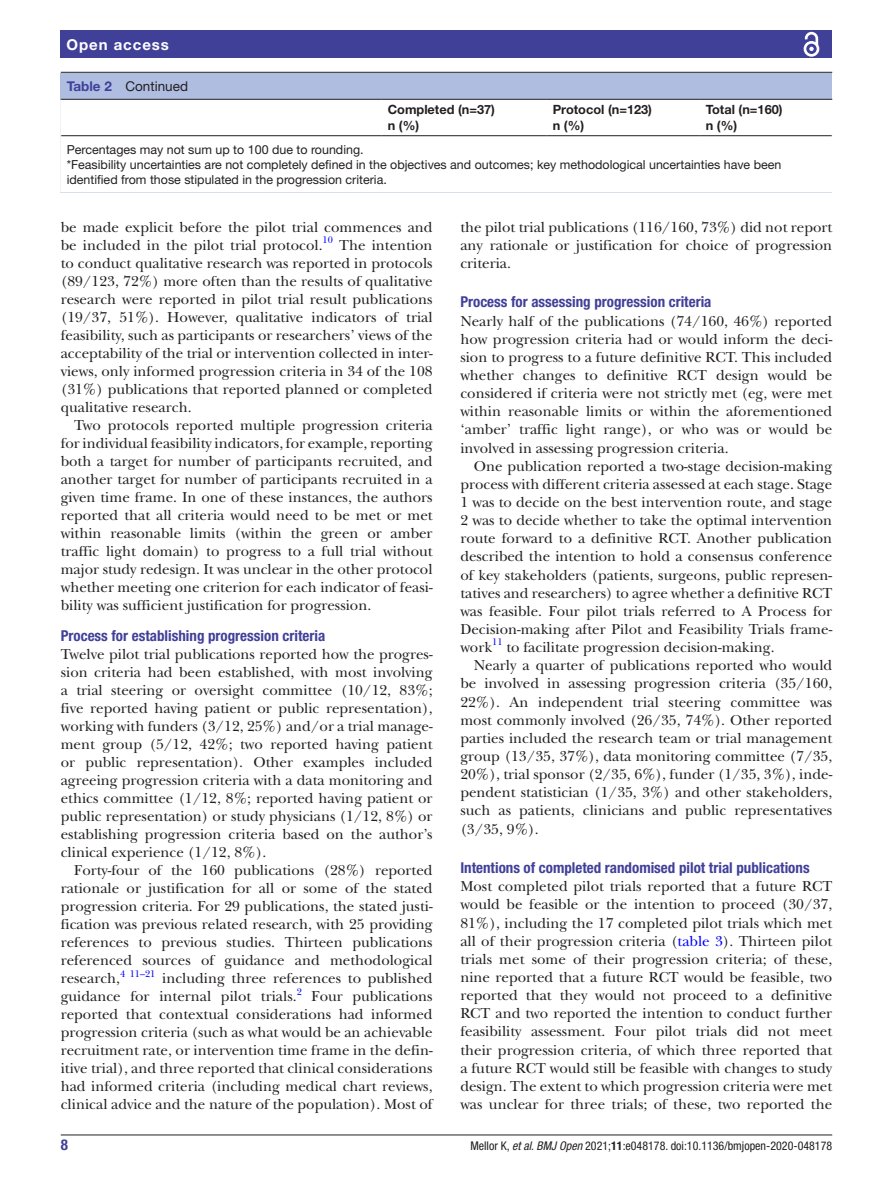
<style>
.page{position:relative;width:893px;height:1191px;background:#fff}
.page>*{position:absolute;margin:0;border:0;box-sizing:border-box;transform-origin:0 0}
.t1{font:15px/18px "New Baskerville";color:#231f20;text-align:justify}
.t2{font:700 condensed 15px "Helvetica Neue LT Std";color:#414099}
.t3{font:700 15px "Helvetica Neue LT Std";letter-spacing:.065em;color:#fff}
.t4{font:13.5px "Helvetica Neue LT Std";color:#231f20}
.t5{font:700 12.75px/15.3px "Helvetica Neue LT Std";color:#231f20}
.t6{font:12.45px/15px "Helvetica Neue LT Std";color:#231f20}
.t7{font:condensed 12px "Helvetica Neue LT Std";color:#231f20}
.t8{font:9.9px "New Baskerville";color:#00f}
.s1{font-weight:700;color:#414099}
.s2{color:#00f}
.s3{font-style:italic}
.s4{font-weight:700}
</style>
<div class="page">
<hr style="left:61px;top:1134px;width:771px;height:1px;background:#231f20">
<div style="left:61px;top:31px;width:771px;height:27px;background:#414099"></div>
<svg style="left:803px;top:31px;width:17px;height:26px"></svg>
<div style="left:61px;top:91px;width:771px;height:101px;background:#afbde1"></div>
<div style="left:61px;top:100px;width:771px;height:92px;background:#fff"></div>
<hr style="left:61px;top:99px;width:321px;height:1px;background:#231f20">
<hr style="left:61px;top:135px;width:321px;height:1px;background:#231f20">
<hr style="left:382px;top:99px;width:165px;height:1px;background:#231f20">
<hr style="left:382px;top:135px;width:165px;height:1px;background:#231f20">
<hr style="left:547px;top:99px;width:153px;height:1px;background:#231f20">
<hr style="left:547px;top:135px;width:153px;height:1px;background:#231f20">
<hr style="left:700px;top:99px;width:132px;height:1px;background:#231f20">
<hr style="left:700px;top:135px;width:132px;height:1px;background:#231f20">
<hr style="left:67px;top:153px;width:765px;height:1px;background:#fff">
<hr style="left:67px;top:183px;width:765px;height:1px;background:#fff">
<div style="left:61px;top:73px;width:771px;height:18px;background:#afbde1"></div>
<hr style="left:61px;top:72px;width:771px;height:1px;background:#231f20">
<p class="t3" style="left:66px;top:35px;width:104px">Open access</p>
<p class="t4" style="left:67px;top:78px;width:123px"><span class="s1">Table 2</span> Continued</p>
<p class="t5" style="left:388px;top:102px;width:109px">Completed (n=37) n (%)</p>
<p class="t5" style="left:553px;top:102px;width:101px">Protocol (n=123) n (%)</p>
<p class="t5" style="left:706px;top:102px;width:78px">Total (n=160) n (%)</p>
<p class="t6" style="left:67px;top:141px;width:716px">Percentages may not sum up to 100 due to rounding.<br>*Feasibility uncertainties are not completely defined in the objectives and outcomes; key methodological uncertainties have been identified from those stipulated in the progression criteria.</p>
<p class="t1" style="left:61px;top:218px;width:373px">be made explicit before the pilot trial commences and be included in the pilot trial protocol.</p>
<p class="t8" style="left:323px;top:234px;width:12px">10</p>
<p class="t1" style="left:61px;top:236px;width:373px;text-indent:278px">The intention to conduct qualitative research was reported in protocols (89/123, 72%) more often than the results of qualitative research were reported in pilot trial result publications (19/37, 51%). However, qualitative indicators of trial feasibility, such as participants or researchers’ views of the acceptability of the trial or intervention collected in inter&shy;views, only informed progression criteria in 34 of the 108 (31%) publications that reported planned or completed qualitative research.</p>
<p class="t1" style="left:61px;top:416px;width:373px;text-indent:13px">Two protocols reported multiple progression criteria for individual feasibility indicators, for example, reporting both a target for number of participants recruited, and another target for number of participants recruited in a given time frame. In one of these instances, the authors reported that all criteria would need to be met or met within reasonable limits (within the green or amber traffic light domain) to progress to a full trial without major study redesign. It was unclear in the other protocol whether meeting one criterion for each indicator of feasi&shy;bility was sufficient justification for progression.</p>
<p class="t2" style="left:61px;top:627px;width:266px">Process for establishing progression criteria</p>
<p class="t1" style="left:61px;top:645px;width:373px">Twelve pilot trial publications reported how the progres&shy;sion criteria had been established, with most involving a trial steering or oversight committee (10/12, 83%; five reported having patient or public representation), working with funders (3/12, 25%) and/or a trial manage&shy;ment group (5/12, 42%; two reported having patient or public representation). Other examples included agreeing progression criteria with a data monitoring and ethics committee (1/12, 8%; reported having patient or public representation) or study physicians (1/12, 8%) or establishing progression criteria based on the author’s clinical experience (1/12, 8%).</p>
<p class="t1" style="left:61px;top:861px;width:373px;text-indent:14px">Forty-four of the 160 publications (28%) reported rationale or justification for all or some of the stated progression criteria. For 29 publications, the stated justi&shy;fication was previous related research, with 25 providing references to previous studies. Thirteen publications referenced sources of guidance and methodological research,</p>
<p class="t8" style="left:120px;top:967px;width:37px">4 11–21</p>
<p class="t1" style="left:61px;top:969px;width:373px;text-indent:101px">including three references to published guidance for internal pilot trials.</p>
<p class="t8" style="left:297px;top:985px;width:7px">2</p>
<p class="t1" style="left:61px;top:987px;width:373px;text-indent:251px">Four publications reported that contextual considerations had informed progression criteria (such as what would be an achievable recruitment rate, or intervention time frame in the defin&shy;itive trial), and three reported that clinical considerations had informed criteria (including medical chart reviews, clinical advice and the nature of the population). Most of</p>
<p class="t1" style="left:460px;top:218px;width:373px">the pilot trial publications (116/160, 73%) did not report any rationale or justification for choice of progression criteria.</p>
<p class="t2" style="left:460px;top:293px;width:253px">Process for assessing progression criteria</p>
<p class="t1" style="left:460px;top:312px;width:373px">Nearly half of the publications (74/160, 46%) reported how progression criteria had or would inform the deci&shy;sion to progress to a future definitive RCT. This included whether changes to definitive RCT design would be considered if criteria were not strictly met (eg, were met within reasonable limits or within the aforementioned ‘amber’ traffic light range), or who was or would be involved in assessing progression criteria.</p>
<p class="t1" style="left:460px;top:457px;width:373px;text-indent:13px">One publication reported a two-stage decision-making process with different criteria assessed at each stage. Stage 1 was to decide on the best intervention route, and stage 2 was to decide whether to take the optimal intervention route forward to a definitive RCT. Another publication described the intention to hold a consensus conference of key stakeholders (patients, surgeons, public represen&shy;tatives and researchers) to agree whether a definitive RCT was feasible. Four pilot trials referred to A Process for Decision-making after Pilot and Feasibility Trials frame&shy;work<sup>11</sup> to facilitate progression decision-making.</p>
<p class="t1" style="left:460px;top:656px;width:373px;text-indent:14px">Nearly a quarter of publications reported who would be involved in assessing progression criteria (35/160, 22%). An independent trial steering committee was most commonly involved (26/35, 74%). Other reported parties included the research team or trial management group (13/35, 37%), data monitoring committee (7/35, 20%), trial sponsor (2/35, 6%), funder (1/35, 3%), inde&shy;pendent statistician (1/35, 3%) and other stakeholders, such as patients, clinicians and public representatives (3/35, 9%).</p>
<p class="t2" style="left:460px;top:858px;width:351px">Intentions of completed randomised pilot trial publications</p>
<p class="t1" style="left:460px;top:877px;width:373px">Most completed pilot trials reported that a future RCT would be feasible or the intention to proceed (30/37, 81%), including the 17 completed pilot trials which met all of their progression criteria (<span class="s2">table 3</span>). Thirteen pilot trials met some of their progression criteria; of these, nine reported that a future RCT would be feasible, two reported that they would not proceed to a definitive RCT and two reported the intention to conduct further feasibility assessment. Four pilot trials did not meet their progression criteria, of which three reported that a future RCT would still be feasible with changes to study design. The extent to which progression criteria were met was unclear for three trials; of these, two reported the</p>
<p class="t2" style="left:61px;top:1135px;width:9px">8</p>
<p class="t7" style="left:470px;top:1138px;width:363px">Mellor K, <span class="s3">et al</span>. <span class="s3">BMJ Open</span> 2021;<span class="s4">11</span>:e048178. doi:10.1136/bmjopen-2020-048178</p>
</div>
